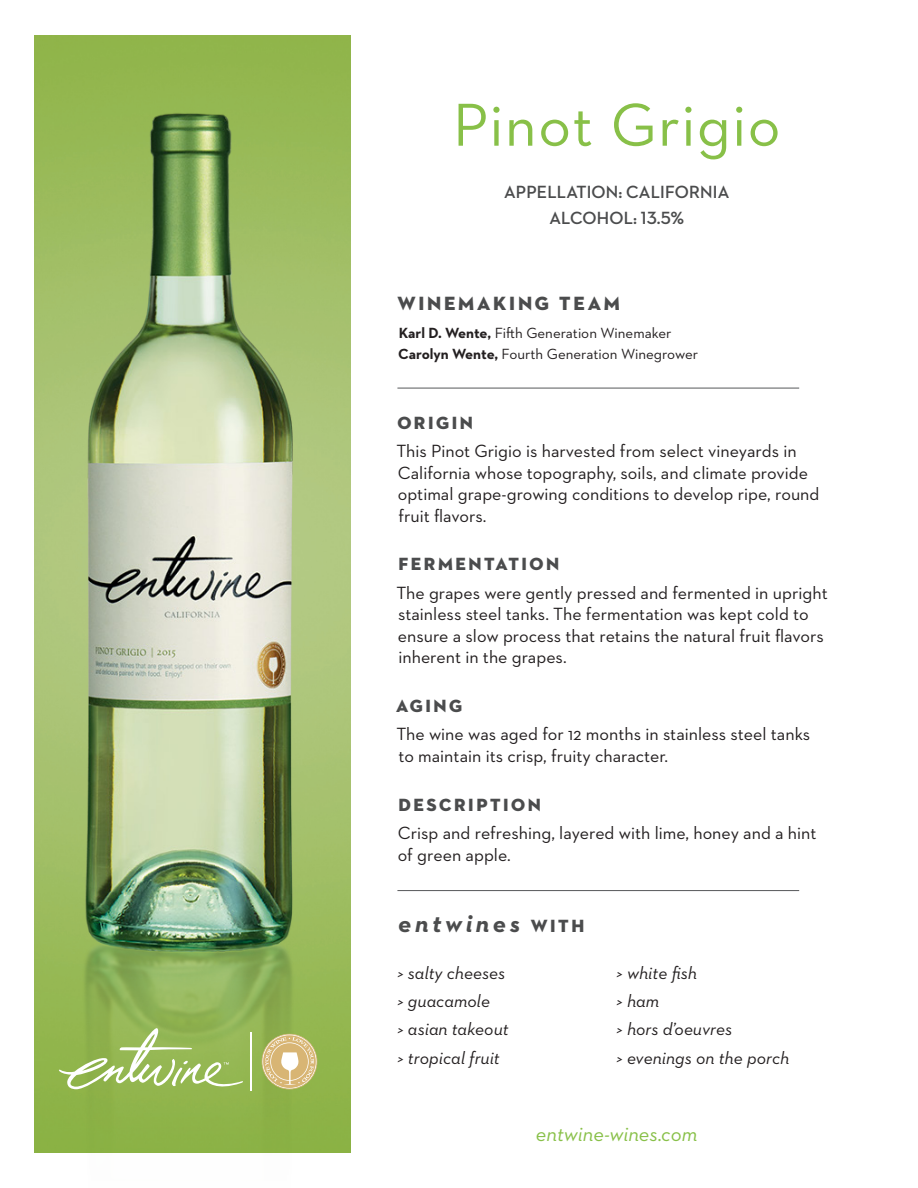
<style>
.page{position:relative;width:918px;height:1188px;background:#fff}
.page>*{position:absolute;margin:0;border:0;box-sizing:border-box;transform-origin:0 0}
.t1{font:61.65px "Neutraface 2 Text";letter-spacing:.025em;color:#88c048}
.t2{font:italic 700 25.5px "Neutraface 2 Text";letter-spacing:.14em;color:#4b4c4d}
.t3{font:italic 21px "Neutraface 2 Text";color:#88c048}
.t4{font:19.5px "Neutraface 2 Display Titling";letter-spacing:.14em;color:#4b4c4d}
.t5{font:18px/21.6px "Neutraface 2 Text";color:#231f20}
.t6{font:italic 18px "Neutraface 2 Text";color:#231f20}
.t7{font:700 18px "Neutraface 2 Display";letter-spacing:.01em;color:#4b4c4d}
.t8{font:18px "Neutraface 2 Display Titling";letter-spacing:.14em;color:#4b4c4d}
.t9{font:15px "Neutraface 2 Text";color:#231f20}
.s1{font-weight:700}
.s2{font-family:"Neutraface 2 Display Titling";font-weight:400;font-style:normal;font-size:18px}
</style>
<div class="page">
<div style="left:35px;top:35px;width:316px;height:31px;background:#90b54b"></div>
<img style="left:34px;top:66px;width:317px;height:1087px">
<hr style="left:397px;top:388px;width:402px;height:1px;background:#57585a">
<hr style="left:397px;top:890px;width:402px;height:1px;background:#57585a">
<svg style="left:262px;top:1034px;width:55px;height:55px;background:#d1c388"></svg>
<hr style="left:251px;top:1032px;width:1px;height:59px;background:#fff">
<svg style="left:58px;top:1028px;width:185px;height:64px;background:#a3c06a"></svg>
<p class="t1" style="left:453px;top:86px;width:329px">Pinot Grigio</p>
<p class="t7" style="left:504px;top:182px;width:227px">APPELLATION: CALIFORNIA</p>
<p class="t7" style="left:549px;top:208px;width:136px">ALCOHOL: 13.5%</p>
<p class="t4" style="left:397px;top:291px;width:224px">WINEMAKING TEAM</p>
<p class="t9" style="left:399px;top:324px;width:274px"><span class="s1">Karl D. Wente,</span> Fifth Generation Winemaker</p>
<p class="t9" style="left:398px;top:345px;width:302px"><span class="s1">Carolyn Wente,</span> Fourth Generation Winegrower</p>
<p class="t8" style="left:397px;top:411px;width:77px">ORIGIN</p>
<p class="t5" style="left:396px;top:440px;width:425px">This Pinot Grigio is harvested from select vineyards in California whose topography, soils, and climate provide optimal grape-growing conditions to develop ripe, round fruit flavors.</p>
<p class="t8" style="left:399px;top:553px;width:162px">FERMENTATION</p>
<p class="t5" style="left:396px;top:582px;width:433px">The grapes were gently pressed and fermented in upright stainless steel tanks. The fermentation was kept cold to ensure a slow process that retains the natural fruit flavors inherent in the grapes.</p>
<p class="t8" style="left:396px;top:695px;width:67px">AGING</p>
<p class="t5" style="left:396px;top:723px;width:415px">The wine was aged for 12 months in stainless steel tanks to maintain its crisp, fruity character.</p>
<p class="t8" style="left:399px;top:793px;width:144px">DESCRIPTION</p>
<p class="t5" style="left:398px;top:822px;width:420px">Crisp and refreshing, layered with lime, honey and a hint of green apple.</p>
<p class="t2" style="left:398px;top:907px;width:188px">entwines <span class="s2">WITH</span></p>
<p class="t6" style="left:397px;top:961px;width:109px">&gt; salty cheeses</p>
<p class="t6" style="left:397px;top:990px;width:94px">&gt; guacamole</p>
<p class="t6" style="left:397px;top:1018px;width:113px">&gt; asian takeout</p>
<p class="t6" style="left:397px;top:1046px;width:104px">&gt; tropical fruit</p>
<p class="t6" style="left:616px;top:961px;width:82px">&gt; white fish</p>
<p class="t6" style="left:616px;top:990px;width:44px">&gt; ham</p>
<p class="t6" style="left:616px;top:1018px;width:117px">&gt; hors d’oeuvres</p>
<p class="t6" style="left:616px;top:1046px;width:174px">&gt; evenings on the porch</p>
<p class="t3" style="left:536px;top:1121px;width:163px">entwine-wines.com</p>
</div>
